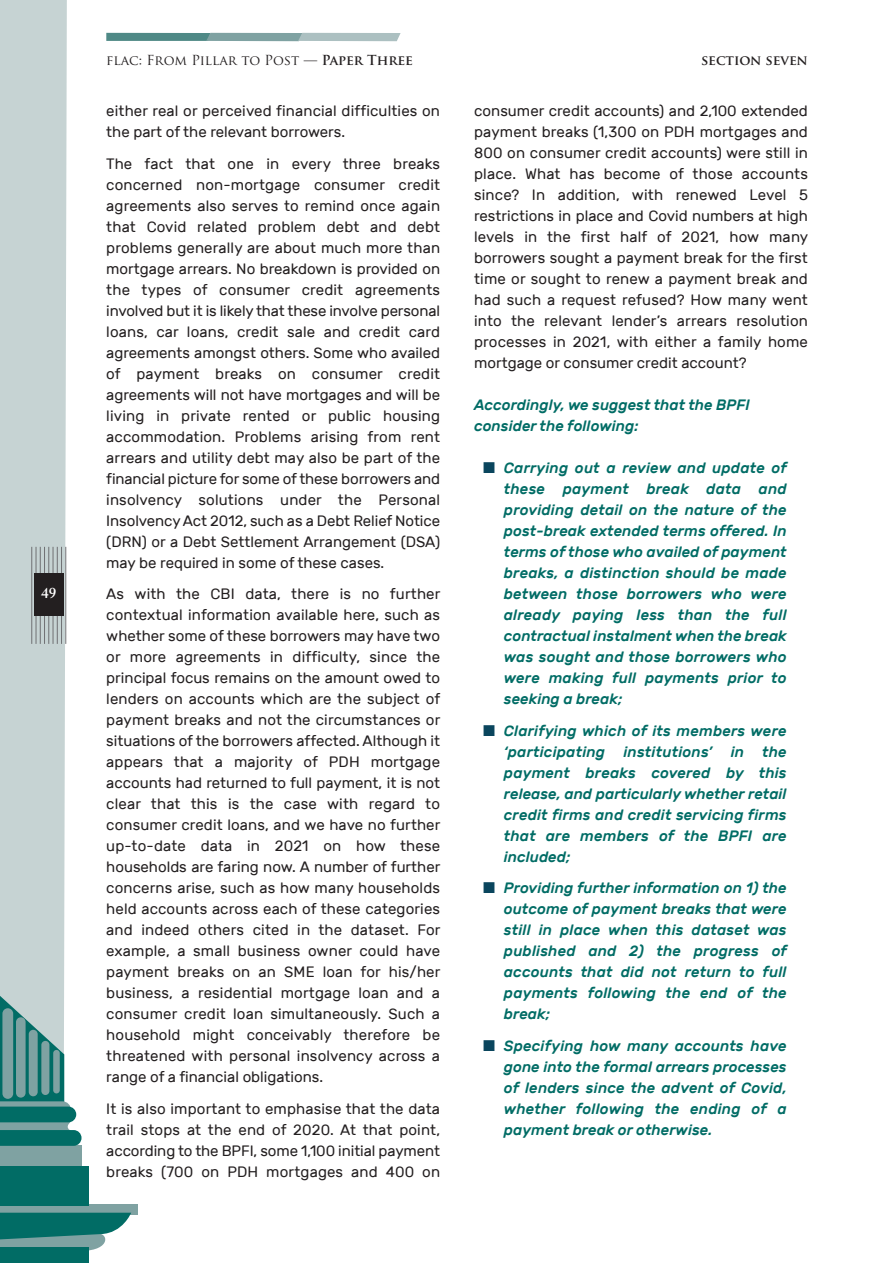
<style>
.page{position:relative;width:893px;height:1263px;background:#fff}
.page>*{position:absolute;margin:0;border:0;box-sizing:border-box;transform-origin:0 0}
.t1{font:15px/21px "Rubik";color:#231f20;text-align:justify}
.t2{font:italic 500 15px/21px "Rubik";letter-spacing:.01em;color:#016c65;text-align:justify}
.t3{font:600 15px "Adobe Caslon Pro";color:#fff}
.t4{font:13.5px "Trajan Pro";color:#231f20}
.t5{font:700 13.5px "Trajan Pro";letter-spacing:-.005em;color:#231f20}
.s1{font-weight:700}
</style>
<div class="page">
<div style="left:0;top:0;width:67px;height:976px;background:#c6d3d3"></div>
<hr style="left:31px;top:547px;width:1px;height:97px;background:#6f7073">
<hr style="left:36px;top:547px;width:1px;height:97px;background:#6f7073">
<hr style="left:40px;top:547px;width:1px;height:97px;background:#6f7073">
<hr style="left:44px;top:547px;width:1px;height:97px;background:#6f7073">
<hr style="left:48px;top:547px;width:1px;height:97px;background:#6f7073">
<hr style="left:53px;top:547px;width:1px;height:97px;background:#6f7073">
<hr style="left:57px;top:547px;width:1px;height:97px;background:#6f7073">
<hr style="left:61px;top:547px;width:1px;height:97px;background:#6f7073">
<hr style="left:65px;top:547px;width:1px;height:97px;background:#6f7073">
<div style="left:34px;top:574px;width:30px;height:42px;background:#231f20"></div>
<div style="left:0;top:1248px;width:89px;height:15px;background:#016c65"></div>
<div style="left:0;top:1145px;width:82px;height:21px;background:#7fa2a2"></div>
<svg style="left:0;top:1204px;width:137px;height:10px"></svg>
<svg style="left:0;top:1213px;width:131px;height:38px"></svg>
<svg style="left:0;top:976px;width:82px;height:170px"></svg>
<div style="left:0;top:1166px;width:89px;height:39px;background:#016c65"></div>
<div style="left:2px;top:1008px;width:11px;height:91px;background:#7fa2a2;border-radius:5px"></div>
<div style="left:16px;top:1017px;width:10px;height:80px;background:#7fa2a2;border-radius:5px"></div>
<div style="left:29px;top:1030px;width:9px;height:66px;background:#7fa2a2;border-radius:4px"></div>
<div style="left:41px;top:1041px;width:8px;height:54px;background:#7fa2a2;border-radius:4px"></div>
<div style="left:53px;top:1050px;width:7px;height:43px;background:#7fa2a2;border-radius:3px"></div>
<svg style="left:106px;top:33px;width:295px;height:8px;background:#7fa4a3"></svg>
<p class="t3" style="left:41px;top:584px;width:16px">49</p>
<p class="t4" style="left:106px;top:53px;width:308px">flac: From Pillar to Post — <span class="s1">Paper Three</span></p>
<p class="t5" style="left:701px;top:53px;width:108px">section seven</p>
<p class="t1" style="left:106px;top:100px;width:335px">either real or perceived financial difficulties on the part of the relevant borrowers.</p>
<p class="t1" style="left:106px;top:153px;width:335px">The fact that one in every three breaks concerned non-mortgage consumer credit agreements also serves to remind once again that Covid related problem debt and debt problems generally are about much more than mortgage arrears. No breakdown is provided on the types of consumer credit agreements involved but it is likely that these involve personal loans, car loans, credit sale and credit card agreements amongst others. Some who availed of payment breaks on consumer credit agreements will not have mortgages and will be living in private rented or public housing accommodation. Problems arising from rent arrears and utility debt may also be part of the financial picture for some of these borrowers and insolvency solutions under the Personal Insolvency Act 2012, such as a Debt Relief Notice (DRN) or a Debt Settlement Arrangement (DSA) may be required in some of these cases.</p>
<p class="t1" style="left:106px;top:583px;width:336px">As with the CBI data, there is no further contextual information available here, such as whether some of these borrowers may have two or more agreements in difficulty, since the principal focus remains on the amount owed to lenders on accounts which are the subject of payment breaks and not the circumstances or situations of the borrowers affected. Although it appears that a majority of PDH mortgage accounts had returned to full payment, it is not clear that this is the case with regard to consumer credit loans, and we have no further up-to-date data in 2021 on how these households are faring now. A number of further concerns arise, such as how many households held accounts across each of these categories and indeed others cited in the dataset. For example, a small business owner could have payment breaks on an SME loan for his/her business, a residential mortgage loan and a consumer credit loan simultaneously. Such a household might conceivably therefore be threatened with personal insolvency across a range of a financial obligations.</p>
<p class="t1" style="left:106px;top:1098px;width:335px">It is also important to emphasise that the data trail stops at the end of 2020. At that point, according to the BPFI, some 1,100 initial payment breaks (700 on PDH mortgages and 400 on</p>
<p class="t1" style="left:474px;top:100px;width:336px">consumer credit accounts) and 2,100 extended payment breaks (1,300 on PDH mortgages and 800 on consumer credit accounts) were still in place. What has become of those accounts since? In addition, with renewed Level 5 restrictions in place and Covid numbers at high levels in the first half of 2021, how many borrowers sought a payment break for the first time or sought to renew a payment break and had such a request refused? How many went into the relevant lender’s arrears resolution processes in 2021, with either a family home mortgage or consumer credit account?</p>
<p class="t2" style="left:474px;top:394px;width:277px">Accordingly, we suggest that the BPFI consider the following:</p>
<p class="t2" style="left:504px;top:457px;width:285px">Carrying out a review and update of these payment break data and providing detail on the nature of the post-break extended terms offered. In terms of those who availed of payment breaks, a distinction should be made between those borrowers who were already paying less than the full contractual instal ment when the break was sought and those borrowers who were making full pay ments prior to seeking a break;</p>
<p class="t2" style="left:504px;top:720px;width:284px">Clarifying which of its members were ‘participating institutions’ in the payment breaks covered by this release, and particularly whether retail credit firms and credit servicing firms that are members of the BPFI are included;</p>
<p class="t2" style="left:504px;top:877px;width:285px">Providing further information on 1) the outcome of payment breaks that were still in place when this dataset was published and 2) the progress of accounts that did not return to full payments following the end of the break;</p>
<p class="t2" style="left:504px;top:1035px;width:284px">Specifying how many accounts have gone into the formal arrears processes of lenders since the advent of Covid, whether following the ending of a payment break or otherwise.</p>
</div>
